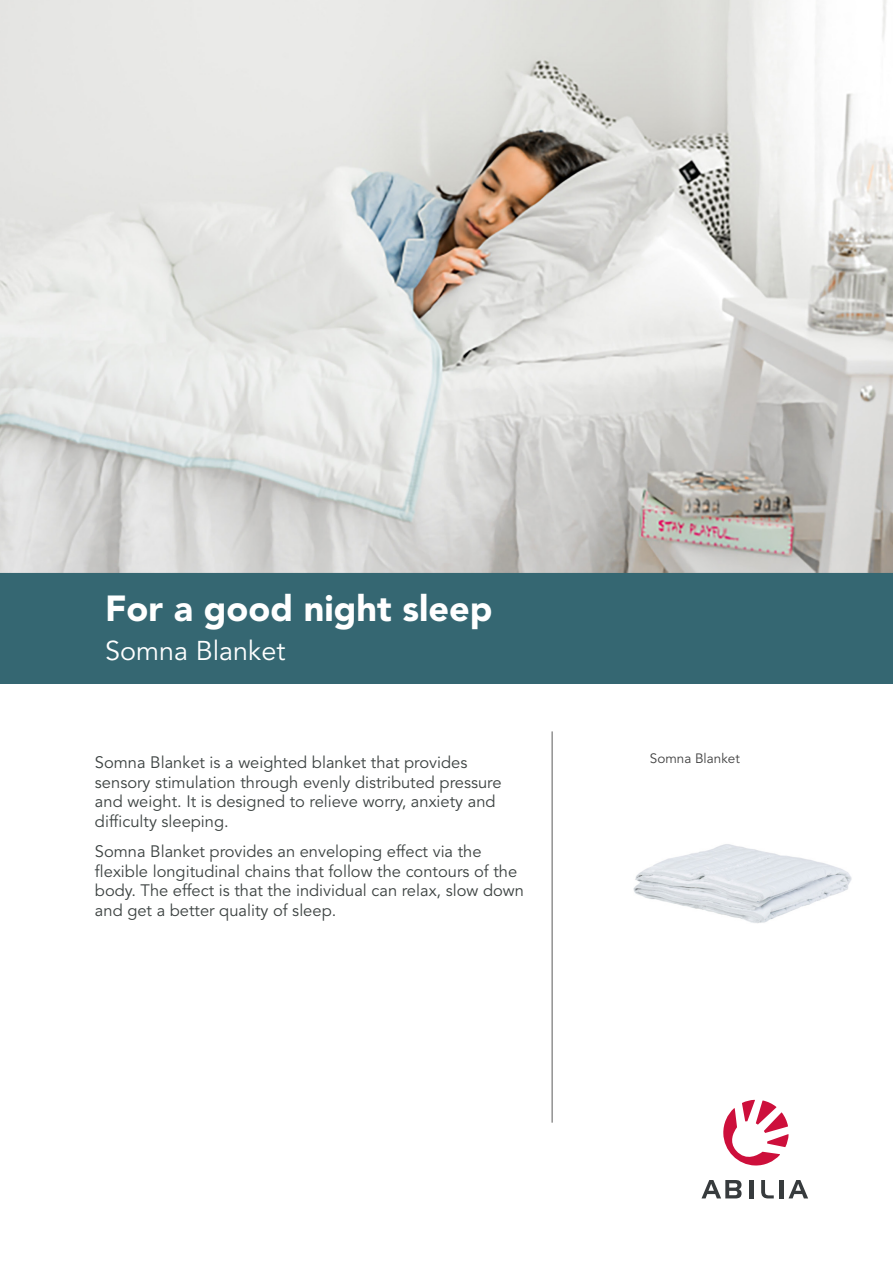
<style>
.page{position:relative;width:893px;height:1263px;background:#fff}
.page>*{position:absolute;margin:0;border:0;box-sizing:border-box;transform-origin:0 0}
.t1{font:900 36px "Avenir LT Std";color:#fff}
.t2{font:27px "Avenir LT Std";color:#fff}
.t3{font:16.5px/19.5px "Avenir LT Std";color:#3c4241}
.t4{font:13.5px "Avenir LT Std";color:#414141}
</style>
<div class="page">
<hr style="left:552px;top:731px;width:1px;height:392px;background:#5a5a5a">
<svg style="left:701px;top:1180px;width:41px;height:18px"></svg>
<hr style="left:749px;top:1180px;width:4px;height:18px;background:#373b3d">
<svg style="left:761px;top:1180px;width:13px;height:18px"></svg>
<hr style="left:780px;top:1180px;width:4px;height:18px;background:#373b3d">
<svg style="left:788px;top:1180px;width:20px;height:18px"></svg>
<svg style="left:723px;top:1100px;width:66px;height:66px"></svg>
<div style="left:0;top:573px;width:893px;height:111px;background:#356772"></div>
<img style="left:0;top:0;width:893px;height:573px">
<img style="left:633px;top:844px;width:219px;height:79px">
<h1 class="t1" style="left:105px;top:587px;width:389px">For a good night sleep</h1>
<h2 class="t2" style="left:105px;top:635px;width:182px">Somna Blanket</h2>
<p class="t3" style="left:95px;top:753px;width:408px">Somna Blanket is a weighted blanket that provides sensory stimulation through evenly distributed pressure and weight. It is designed to relieve worry, anxiety and difficulty sleeping.</p>
<p class="t3" style="left:95px;top:842px;width:431px">Somna Blanket provides an enveloping effect via the flexible longitudinal chains that follow the contours of the body. The effect is that the individual can relax, slow down and get a better quality of sleep.</p>
<p class="t4" style="left:650px;top:751px;width:92px">Somna Blanket</p>
</div>
